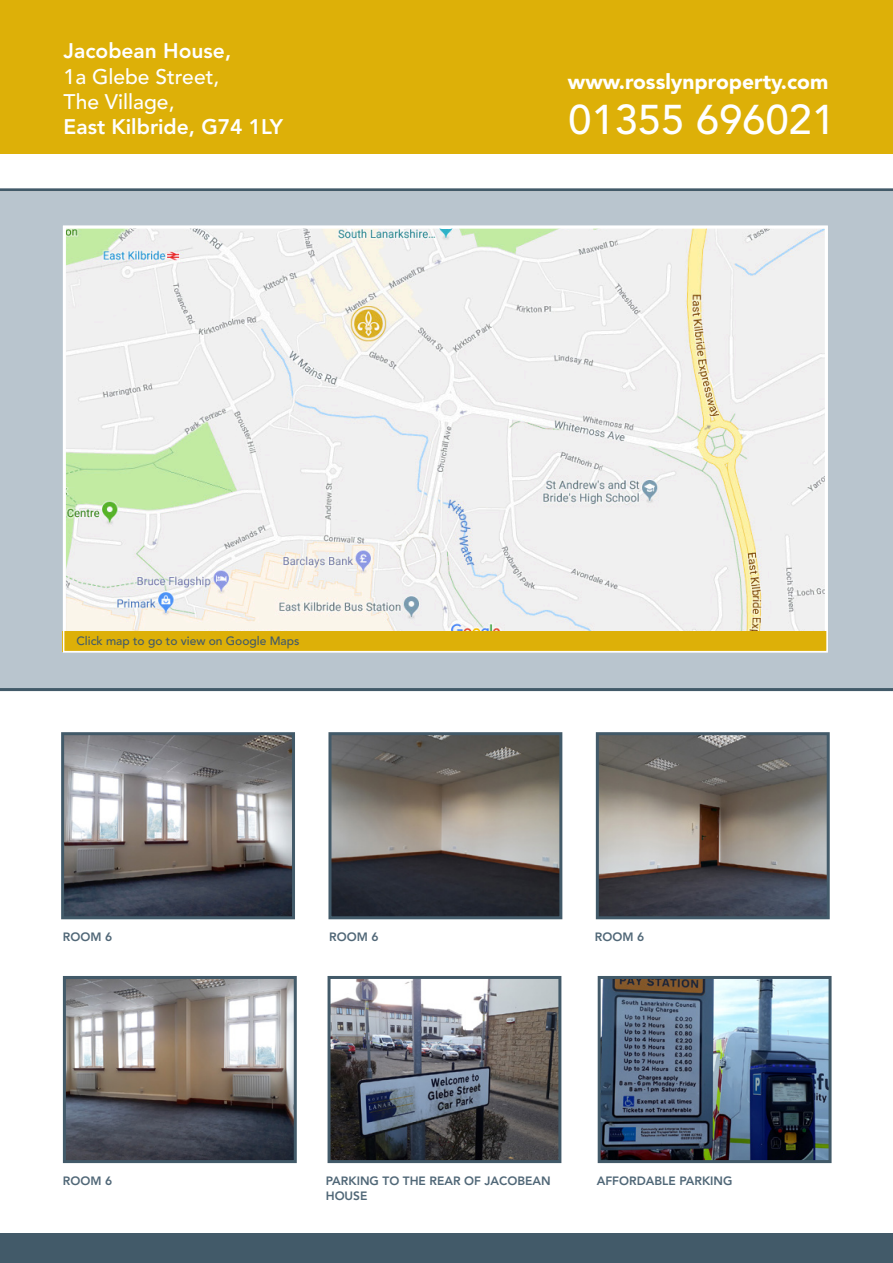
<style>
.page{position:relative;width:893px;height:1263px;background:#fff}
.page>*{position:absolute;margin:0;border:0;box-sizing:border-box;transform-origin:0 0}
.t1{font:500 41.25px "Avenir LT Std";letter-spacing:.005em;color:#fff}
.t2{font:800 21px "Avenir LT Std";color:#fff}
.t3{font:500 21px "Avenir LT Std";color:#fff}
.t4{font:900 21px "Avenir LT Std";color:#fff}
.t5{font:800 12px/14.4px "Avenir LT Std";color:#506777}
.t6{font:500 12px "Avenir LT Std";color:#425a69}
</style>
<div class="page">
<div style="left:0;top:192px;width:893px;height:497px;background:#b9c5ce"></div>
<div style="left:0;top:0;width:893px;height:153px;background:#ddb008"></div>
<div style="left:0;top:1233px;width:893px;height:30px;background:#425a69"></div>
<img style="left:67px;top:980px;width:226px;height:179px">
<div style="left:63px;top:976px;width:234px;height:187px;border:3px solid #425a69"></div>
<img style="left:65px;top:736px;width:226px;height:179px">
<div style="left:61px;top:732px;width:234px;height:187px;border:3px solid #425a69"></div>
<img style="left:67px;top:230px;width:757px;height:401px">
<img style="left:600px;top:736px;width:226px;height:179px">
<div style="left:596px;top:732px;width:234px;height:187px;border:3px solid #425a69"></div>
<img style="left:332px;top:736px;width:226px;height:179px">
<div style="left:328px;top:732px;width:234px;height:187px;border:3px solid #425a69"></div>
<img style="left:602px;top:980px;width:225px;height:179px">
<div style="left:598px;top:976px;width:233px;height:187px;border:3px solid #425a69"></div>
<img style="left:332px;top:980px;width:225px;height:179px">
<div style="left:328px;top:976px;width:233px;height:187px;border:3px solid #425a69"></div>
<hr style="left:0;top:688px;width:893px;height:3px;background:#425a69">
<hr style="left:0;top:188px;width:893px;height:3px;background:#425a69">
<div style="left:63px;top:631px;width:764px;height:21px;background:#ddb008"></div>
<div style="left:63px;top:226px;width:765px;height:426px;border:2px solid #fff"></div>
<p class="t2" style="left:64px;top:39px;width:169px">Jacobean House,</p>
<p class="t3" style="left:64px;top:64px;width:157px">1a Glebe Street,</p>
<p class="t3" style="left:64px;top:89px;width:112px">The Village,</p>
<p class="t2" style="left:64px;top:114px;width:221px">East Kilbride, G74 1LY</p>
<p class="t4" style="left:568px;top:69px;width:262px">www.rosslynproperty.com</p>
<p class="t1" style="left:569px;top:96px;width:268px">01355 696021</p>
<p class="t6" style="left:77px;top:634px;width:224px">Click map to go to view on Google Maps</p>
<p class="t5" style="left:63px;top:930px;width:51px">ROOM 6</p>
<p class="t5" style="left:63px;top:1174px;width:51px">ROOM 6</p>
<p class="t5" style="left:329px;top:930px;width:51px">ROOM 6</p>
<p class="t5" style="left:595px;top:930px;width:51px">ROOM 6</p>
<p class="t5" style="left:326px;top:1174px;width:227px">PARKING TO THE REAR OF JACOBEAN<br>HOUSE</p>
<p class="t5" style="left:597px;top:1174px;width:137px">AFFORDABLE PARKING</p>
</div>
